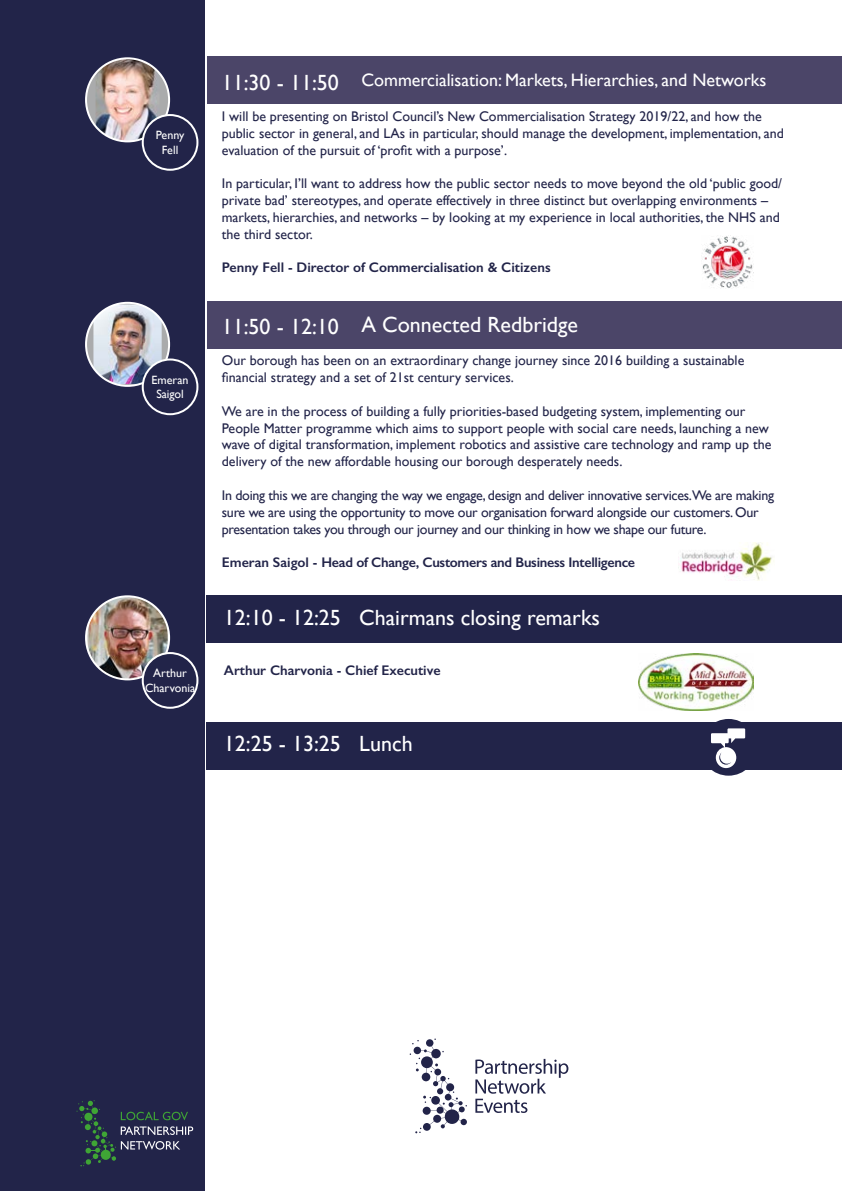
<style>
.page{position:relative;width:842px;height:1191px;background:#fff}
.page>*{position:absolute;margin:0;border:0;box-sizing:border-box;transform-origin:0 0}
.t1{font:22px "Gill Sans";color:#fff}
.t2{font:18px "Gill Sans";color:#fff}
.t3{font:14px/16.8px "Gill Sans";color:#222449}
.t4{font:14px/16.8px "Gill Sans";letter-spacing:-.02em;color:#222449}
.t5{font:600 14px "Gill Sans";color:#222449}
.t6{font:600 14px "Gill Sans";letter-spacing:-.02em;color:#222449}
.t7{font:12px/14.4px "Gill Sans";color:#fff;text-align:center}
</style>
<div class="page">
<div style="left:0;top:0;width:204px;height:1191px;background:#222449"></div>
<div style="left:207px;top:722px;width:635px;height:47px;background:#222449"></div>
<div style="left:700px;top:719px;width:57px;height:56px;background:#222449;border-radius:50%"></div>
<svg style="left:711px;top:728px;width:34px;height:40px"></svg>
<img style="left:87px;top:598px;width:81px;height:81px">
<div style="left:85px;top:595px;width:85px;height:85px;border:2px solid #fff;border-radius:50%"></div>
<div style="left:143px;top:653px;width:54px;height:54px;background:#222449;border-radius:50%"></div>
<div style="left:142px;top:652px;width:56px;height:56px;border:2px solid #fff;border-radius:50%"></div>
<div style="left:207px;top:595px;width:635px;height:47px;background:#222449"></div>
<img style="left:639px;top:653px;width:114px;height:57px">
<svg style="left:410px;top:1038px;width:57px;height:95px"></svg>
<svg style="left:475px;top:1058px;width:93px;height:55px"></svg>
<div style="left:208px;top:57px;width:634px;height:47px;background:#4b4568"></div>
<div style="left:86px;top:58px;width:83px;height:83px;background:#aaabac;border-radius:50%"></div>
<img style="left:96px;top:60px;width:64px;height:81px">
<div style="left:85px;top:57px;width:85px;height:85px;border:2px solid #fff;border-radius:50%"></div>
<div style="left:143px;top:115px;width:54px;height:55px;background:#222449;border-radius:50%"></div>
<div style="left:142px;top:114px;width:56px;height:57px;border:2px solid #fff;border-radius:50%"></div>
<img style="left:702px;top:236px;width:52px;height:52px">
<div style="left:208px;top:301px;width:634px;height:47px;background:#4b4568"></div>
<svg style="left:86px;top:303px;width:83px;height:83px"></svg>
<img style="left:93px;top:304px;width:69px;height:80px">
<div style="left:85px;top:302px;width:85px;height:85px;border:2px solid #fff;border-radius:50%"></div>
<div style="left:143px;top:359px;width:54px;height:55px;background:#222449;border-radius:50%"></div>
<div style="left:142px;top:358px;width:56px;height:57px;border:2px solid #fff;border-radius:50%"></div>
<img style="left:678px;top:543px;width:94px;height:37px">
<svg style="left:77px;top:1100px;width:116px;height:66px"></svg>
<p class="t7" style="left:156px;top:128px;width:30px">Penny<br>Fell</p>
<p class="t7" style="left:152px;top:372px;width:38px">Emeran<br>Saigol</p>
<p class="t7" style="left:145px;top:666px;width:52px">Arthur<br>Charvonia</p>
<p class="t2" style="left:361px;top:70px;width:406px">Commercialisation: Markets, Hierarchies, and Networks</p>
<h1 class="t1" style="left:222px;top:69px;width:118px">11:30 - 11:50</h1>
<p class="t3" style="left:222px;top:108px;width:563px">I will be presenting on Bristol Council’s New Commercialisation Strategy 2019/22, and how the public sector in general, and LAs in particular, should manage the development, implementation, and evaluation of the pursuit of ‘profit with a purpose’.</p>
<p class="t3" style="left:222px;top:175px;width:562px">In particular, I’ll want to address how the public sector needs to move beyond the old ‘public good/ private bad’ stereotypes, and operate effectively in three distinct but overlapping environments – markets, hierarchies, and networks – by looking at my experience in local authorities, the NHS and the third sector.</p>
<p class="t5" style="left:222px;top:259px;width:330px">Penny Fell - Director of Commercialisation &amp; Citizens</p>
<h1 class="t1" style="left:361px;top:312px;width:218px">A Connected Redbridge</h1>
<h1 class="t1" style="left:222px;top:314px;width:118px">11:50 - 12:10</h1>
<p class="t3" style="left:222px;top:352px;width:524px">Our borough has been on an extraordinary change journey since 2016 building a sustainable financial strategy and a set of 21st century services.</p>
<p class="t3" style="left:222px;top:402px;width:551px">We are in the process of building a fully priorities-based budgeting system, implementing our People Matter programme which aims to support people with social care needs, launching a new wave of digital transformation, implement robotics and assistive care technology and ramp up the delivery of the new affordable housing our borough desperately needs.</p>
<p class="t4" style="left:222px;top:486px;width:554px">In doing this we are changing the way we engage, design and deliver innovative services.We are making sure we are using the opportunity to move our organisation forward alongside our customers. Our presentation takes you through our journey and our thinking in how we shape our future.</p>
<p class="t6" style="left:222px;top:554px;width:415px">Emeran Saigol - Head of Change, Customers and Business Intelligence</p>
<h1 class="t1" style="left:224px;top:604px;width:378px">12:10 - 12:25 Chairmans closing remarks</h1>
<p class="t5" style="left:224px;top:662px;width:218px">Arthur Charvonia - Chief Executive</p>
<h1 class="t1" style="left:224px;top:731px;width:190px">12:25 - 13:25 Lunch</h1>
</div>
